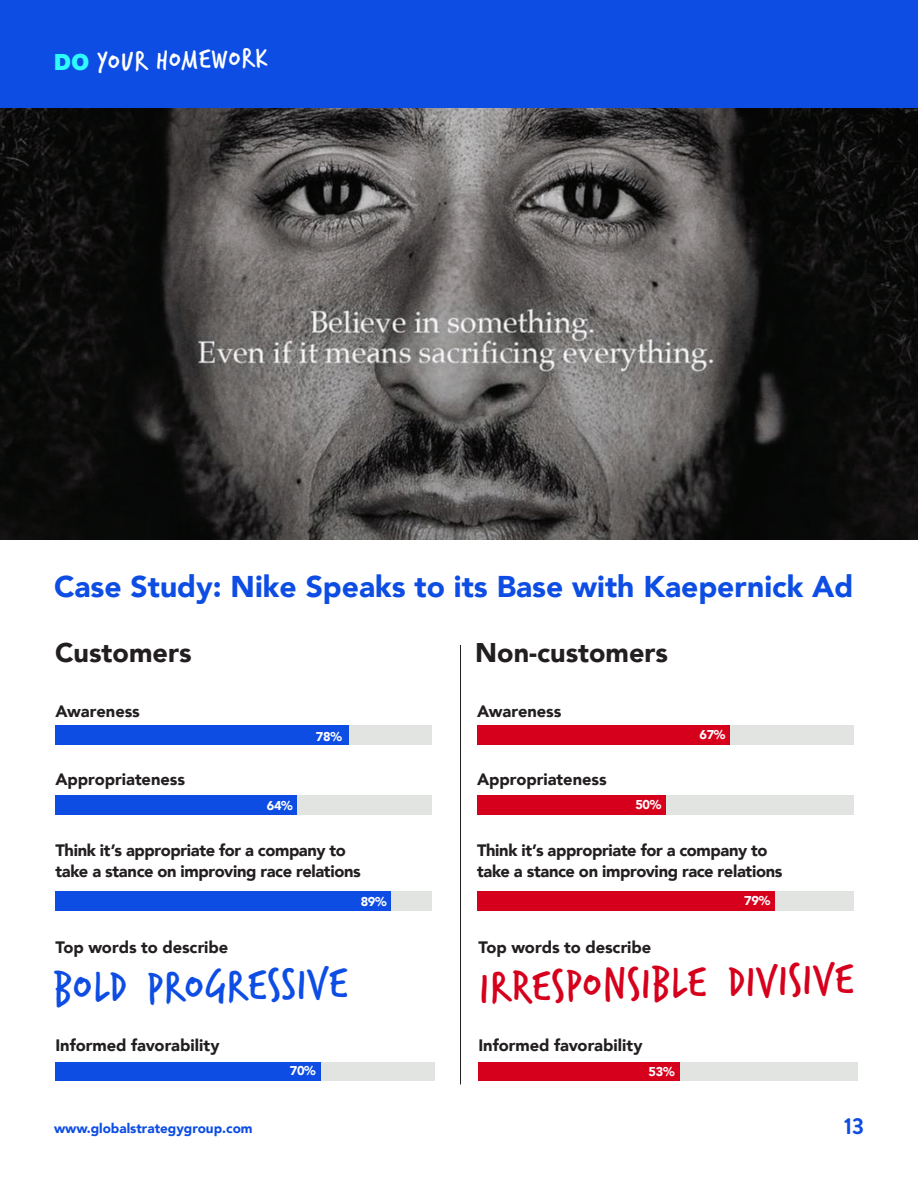
<style>
.page{position:relative;width:918px;height:1188px;background:#fff}
.page>*{position:absolute;margin:0;border:0;box-sizing:border-box;transform-origin:0 0}
.Body_Copy_Bold{font:47.4px "Verveine";color:#d6001c}
.Body_Copy_Bold-2{font:47.4px "Verveine";color:#0d4de3}
.t1{font:900 30px "Avenir";color:#0d4de3}
.Body_Copy_Bold-3{font:30px "Verveine";color:#fff}
.t2{font:900 27px "Avenir";color:#231f20}
.t3{font:900 24px "Nimbus San";color:#2efcfc}
.t4{font:700 22.5px "Bogle";color:#0d4de3}
.t5{font:900 16.5px/21px "Avenir";letter-spacing:-.015em;color:#231f20}
.t6{font:900 13.5px "Avenir";color:#0d4de3}
.t7{font:900 12.75px "Avenir";letter-spacing:-.025em;color:#fff}
</style>
<div class="page">
<div style="left:0;top:0;width:918px;height:108px;background:#0d4de3"></div>
<img style="left:0;top:108px;width:918px;height:432px">
<div style="left:477px;top:726px;width:377px;height:19px;background:#e2e4e2"></div>
<div style="left:477px;top:795px;width:377px;height:20px;background:#e2e4e2"></div>
<div style="left:477px;top:891px;width:377px;height:19px;background:#e2e4e2"></div>
<hr style="left:460px;top:645px;width:1px;height:439px;background:#231f20">
<div style="left:55px;top:891px;width:377px;height:19px;background:#e2e4e2"></div>
<div style="left:55px;top:891px;width:336px;height:19px;background:#0d4de3"></div>
<div style="left:55px;top:795px;width:377px;height:20px;background:#e2e4e2"></div>
<div style="left:55px;top:795px;width:241px;height:20px;background:#0d4de3"></div>
<div style="left:55px;top:726px;width:377px;height:19px;background:#e2e4e2"></div>
<div style="left:55px;top:726px;width:294px;height:19px;background:#0d4de3"></div>
<div style="left:321px;top:1062px;width:114px;height:19px;background:#e2e4e2"></div>
<div style="left:55px;top:1062px;width:266px;height:19px;background:#0d4de3"></div>
<div style="left:680px;top:1062px;width:178px;height:19px;background:#e2e4e2"></div>
<div style="left:478px;top:1062px;width:202px;height:19px;background:#d6001c"></div>
<div style="left:477px;top:891px;width:298px;height:19px;background:#d6001c"></div>
<div style="left:477px;top:795px;width:188px;height:20px;background:#d6001c"></div>
<div style="left:477px;top:726px;width:252px;height:19px;background:#d6001c"></div>
<p class="t3" style="left:54px;top:49px;width:37px">DO</p>
<p class="Body_Copy_Bold-3" style="left:96px;top:40px;width:173px;rotate:-1deg">YOUR HOMEWORK</p>
<p class="t1" style="left:54px;top:561px;width:801px">Case Study: Nike Speaks to its Base with Kaepernick Ad</p>
<p class="t2" style="left:55px;top:630px;width:138px">Customers</p>
<p class="t2" style="left:475px;top:630px;width:194px">Non-customers</p>
<p class="t5" style="left:55px;top:700px;width:86px">Awareness</p>
<p class="t5" style="left:477px;top:700px;width:86px">Awareness</p>
<p class="t7" style="left:316px;top:725px;width:28px">78%</p>
<p class="t7" style="left:700px;top:724px;width:28px">67%</p>
<p class="t5" style="left:55px;top:768px;width:131px">Appropriateness</p>
<p class="t5" style="left:477px;top:768px;width:131px">Appropriateness</p>
<p class="t7" style="left:267px;top:795px;width:28px">64%</p>
<p class="t7" style="left:635px;top:794px;width:28px">50%</p>
<p class="t5" style="left:55px;top:839px;width:307px">Think it’s appropriate for a company to take a stance on improving race relations</p>
<p class="t5" style="left:477px;top:839px;width:307px">Think it’s appropriate for a company to take a stance on improving race relations</p>
<p class="t7" style="left:361px;top:891px;width:28px">89%</p>
<p class="t7" style="left:744px;top:889px;width:28px">79%</p>
<p class="t5" style="left:55px;top:937px;width:174px">Top words to describe</p>
<p class="t5" style="left:478px;top:937px;width:174px">Top words to describe</p>
<p class="Body_Copy_Bold-2" style="left:52px;top:955px;width:297px;rotate:-1deg">BOLD PROGRESSIVE</p>
<p class="t5" style="left:55px;top:1034px;width:166px">Informed favorability</p>
<p class="Body_Copy_Bold" style="left:479px;top:953px;width:376px;rotate:-1deg">IRRESPONSIBLE DIVISIVE</p>
<p class="t5" style="left:478px;top:1034px;width:166px">Informed favorability</p>
<p class="t7" style="left:290px;top:1060px;width:28px">70%</p>
<p class="t7" style="left:649px;top:1060px;width:28px">53%</p>
<p class="t6" style="left:54px;top:1116px;width:200px">www.globalstrategygroup.com</p>
<h3 class="t4" style="left:844px;top:1110px;width:21px">13</h3>
</div>
